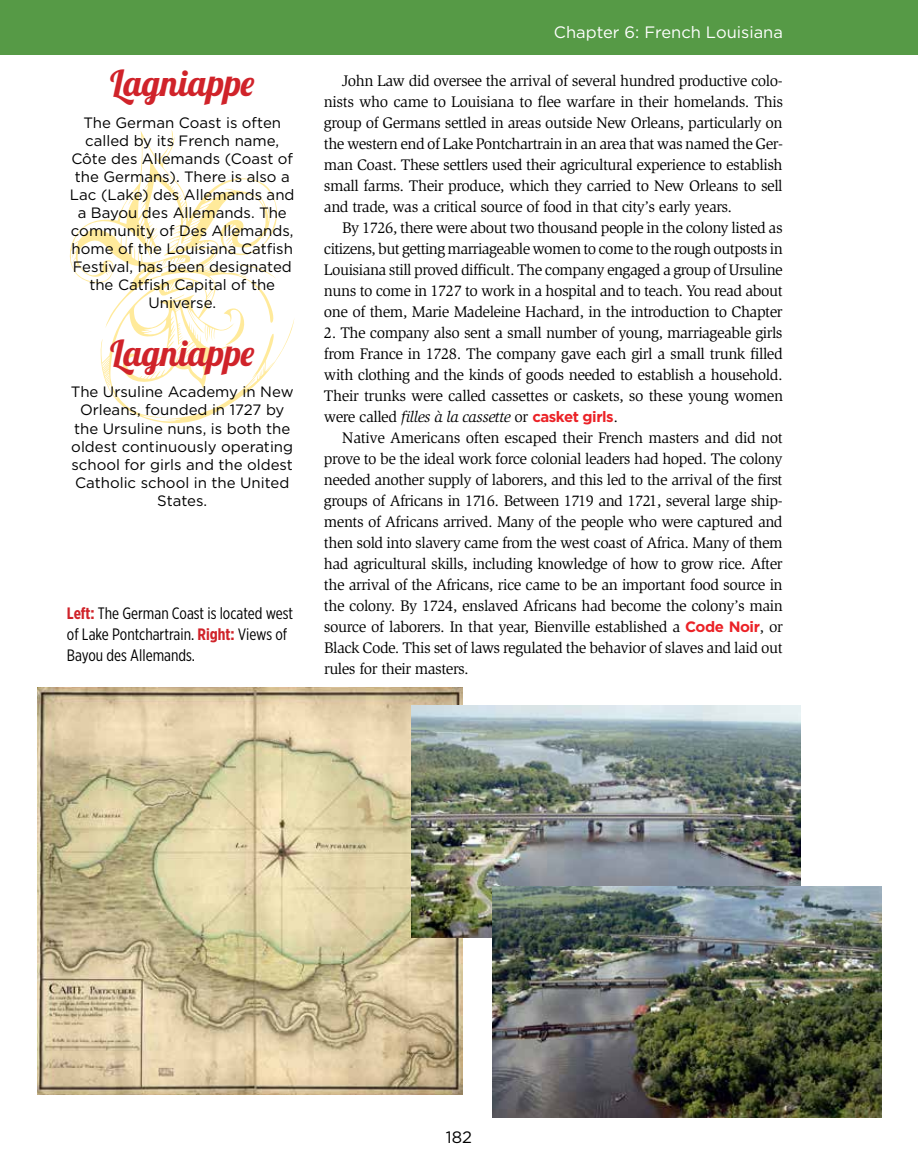
<style>
.page{position:relative;width:918px;height:1175px;background:#fff}
.page>*{position:absolute;margin:0;border:0;box-sizing:border-box;transform-origin:0 0}
.t1{font:36px "Lobster 1.4";color:#d0232a}
.t2{font:16.5px/21px "Gotham X Narrow";color:#000}
.t3{font:16.5px "Gotham";color:#fff}
.t4{font:16.5px "Gotham";color:#000}
.t5{font:15.75px/21px "Slimbach Std";letter-spacing:-.03em;color:#000;text-align:justify}
.t6{font:15px/18px "Gotham";color:#000;text-align:center}
.s1{font-weight:700;color:#d0232a}
.s2{font-style:italic}
.s3{font-family:"Gotham";font-weight:700;font-size:15px;color:#eb2227}
</style>
<div class="page">
<svg style="left:0;top:54px;width:918px;height:1px"></svg>
<svg style="left:69px;top:130px;width:226px;height:294px"></svg>
<svg style="left:193px;top:245px;width:25px;height:24px"></svg>
<svg style="left:224px;top:308px;width:23px;height:37px"></svg>
<svg style="left:176px;top:340px;width:14px;height:13px"></svg>
<svg style="left:102px;top:358px;width:9px;height:29px"></svg>
<svg style="left:235px;top:264px;width:41px;height:14px"></svg>
<img style="left:38px;top:687px;width:424px;height:407px">
<img style="left:411px;top:706px;width:389px;height:231px">
<img style="left:492px;top:886px;width:389px;height:231px">
<div style="left:0;top:0;width:918px;height:54px;background:#569a46"></div>
<h1 class="t1" style="left:110px;top:60px;width:146px">Lagniappe</h1>
<p class="t6" style="left:70px;top:113px;width:226px">The German Coast is often called by its French name,<br>Côte des Allemands (Coast of the Germans). There is also a<br>Lac (Lake) des Allemands and a Bayou des Allemands. The community of Des Allemands, home of the Louisiana Catfish<br>Festival, has been designated the Catfish Capital of the<br>Universe.</p>
<h1 class="t1" style="left:110px;top:330px;width:146px">Lagniappe</h1>
<p class="t6" style="left:71px;top:383px;width:224px">The Ursuline Academy in New<br>Orleans, founded in 1727 by the Ursuline nuns, is both the oldest continuously operating school for girls and the oldest<br>Catholic school in the United<br>States.</p>
<p class="t2" style="left:67px;top:602px;width:228px"><span class="s1">Left:</span> The German Coast is located west of Lake Pontchartrain. <span class="s1">Right:</span> Views of<br>Bayou des Allemands.</p>
<p class="t3" style="left:554px;top:22px;width:231px">Chapter 6: French Louisiana</p>
<p class="t5" style="left:324px;top:70px;width:461px;text-indent:18px">John Law did oversee the arrival of several hundred productive colo&shy;nists who came to Louisiana to flee warfare in their homelands. This group of Germans settled in areas outside New Orleans, particularly on the western end of Lake Pontchartrain in an area that was named the Ger&shy;man Coast. These settlers used their agricultural experience to establish small farms. Their produce, which they carried to New Orleans to sell and trade, was a critical source of food in that city’s early years.</p>
<p class="t5" style="left:324px;top:217px;width:460px;text-indent:18px">By 1726, there were about two thousand people in the colony listed as citizens, but getting marriageable women to come to the rough outposts in Louisiana still proved difficult. The company engaged a group of Ursuline nuns to come in 1727 to work in a hospital and to teach. You read about one of them, Marie Madeleine Hachard, in the introduction to Chapter</p>
<p class="t5" style="left:324px;top:322px;width:461px">2. The company also sent a small number of young, marriageable girls from France in 1728. The company gave each girl a small trunk filled with clothing and the kinds of goods needed to establish a household.<br>Their trunks were called cassettes or caskets, so these young women were called <span class="s2">filles à la cassette</span> or <span class="s3">casket girls</span>.</p>
<p class="t5" style="left:324px;top:427px;width:461px;text-indent:18px">Native Americans often escaped their French masters and did not prove to be the ideal work force colonial leaders had hoped. The colony needed another supply of laborers, and this led to the arrival of the first groups of Africans in 1716. Between 1719 and 1721, several large ship&shy;ments of Africans arrived. Many of the people who were captured and then sold into slavery came from the west coast of Africa. Many of them had agricultural skills, including knowledge of how to grow rice. After the arrival of the Africans, rice came to be an important food source in the colony. By 1724, enslaved Africans had become the colony’s main source of laborers. In that year, Bienville established a <span class="s3">Code Noir</span>, or Black Code. This set of laws regulated the behavior of slaves and laid out rules for their masters.</p>
<p class="t4" style="left:446px;top:1126px;width:28px">182</p>
</div>
